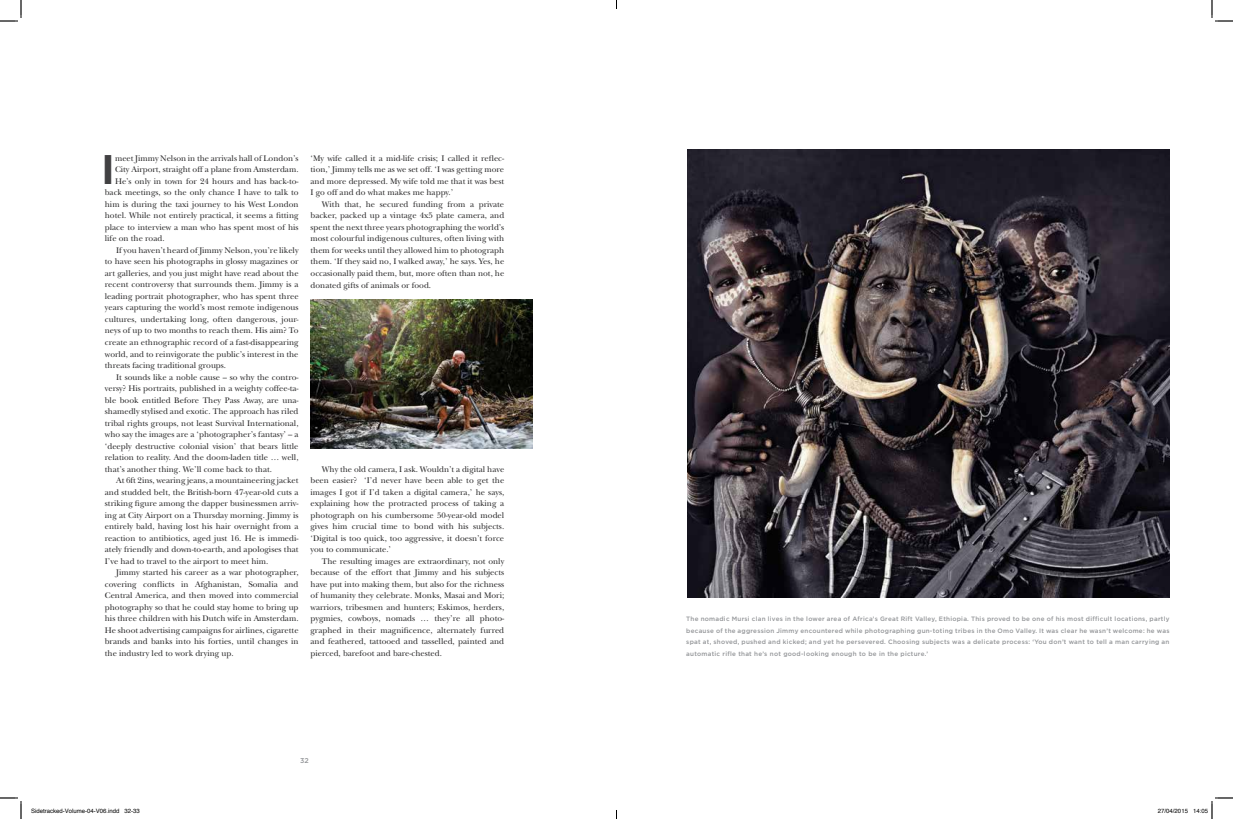
<style>
.page{position:relative;width:1233px;height:819px;background:#fff}
.page>*{position:absolute;margin:0;border:0;box-sizing:border-box;transform-origin:0 0}
.t1{font:700 41.4px "Gotham";color:#414042}
.t2{font:8.5px/11.5px "New Baskerville";color:#292829;text-align:justify}
.t3{font:500 7px "Gotham";color:#939598}
.t4{font:500 6.3px/11.5px "Gotham";letter-spacing:.04em;color:#939598;text-align:justify}
.t5{font:6px "Helvetica";color:#000}
</style>
<div class="page">
<img style="left:687px;top:149px;width:482px;height:448px">
<img style="left:310px;top:299px;width:222px;height:149px">
<svg style="left:0;top:0;width:22px;height:22px"></svg>
<svg style="left:0;top:797px;width:22px;height:22px"></svg>
<svg style="left:1211px;top:0;width:22px;height:22px"></svg>
<svg style="left:1211px;top:797px;width:22px;height:22px"></svg>
<h1 class="t1" style="left:101px;top:145px;width:15px">I</h1>
<p class="t2" style="left:115px;top:152px;width:185px">meet Jimmy Nelson in the arrivals hall of London’s</p>
<p class="t2" style="left:115px;top:164px;width:185px">City Airport, straight off a plane from Amsterdam.</p>
<p class="t2" style="left:115px;top:175px;width:185px">He’s only in town for 24 hours and has back-to-</p>
<p class="t2" style="left:105px;top:187px;width:195px">back meetings, so the only chance I have to talk to</p>
<p class="t2" style="left:105px;top:198px;width:195px">him is during the taxi journey to his West London</p>
<p class="t2" style="left:105px;top:210px;width:195px">hotel. While not entirely practical, it seems a fitting</p>
<p class="t2" style="left:105px;top:221px;width:195px">place to interview a man who has spent most of his</p>
<p class="t2" style="left:105px;top:233px;width:61px">life on the road.</p>
<p class="t2" style="left:116px;top:244px;width:184px">If you haven’t heard of Jimmy Nelson, you’re likely</p>
<p class="t2" style="left:105px;top:256px;width:195px">to have seen his photographs in glossy magazines or</p>
<p class="t2" style="left:105px;top:267px;width:195px">art galleries, and you just might have read about the</p>
<p class="t2" style="left:105px;top:279px;width:195px">recent controversy that surrounds them. Jimmy is a</p>
<p class="t2" style="left:105px;top:290px;width:195px">leading portrait photographer, who has spent three</p>
<p class="t2" style="left:105px;top:302px;width:195px">years capturing the world’s most remote indigenous</p>
<p class="t2" style="left:105px;top:313px;width:195px">cultures, undertaking long, often dangerous, jour-</p>
<p class="t2" style="left:105px;top:325px;width:195px">neys of up to two months to reach them. His aim? To</p>
<p class="t2" style="left:105px;top:336px;width:195px">create an ethnographic record of a fast-disappearing</p>
<p class="t2" style="left:105px;top:348px;width:195px">world, and to reinvigorate the public’s interest in the</p>
<p class="t2" style="left:105px;top:359px;width:123px">threats facing traditional groups.</p>
<p class="t2" style="left:116px;top:371px;width:184px">It sounds like a noble cause – so why the contro-</p>
<p class="t2" style="left:105px;top:382px;width:195px">versy? His portraits, published in a weighty coffee-ta-</p>
<p class="t2" style="left:105px;top:394px;width:195px">ble book entitled Before They Pass Away, are una-</p>
<p class="t2" style="left:105px;top:405px;width:195px">shamedly stylised and exotic. The approach has riled</p>
<p class="t2" style="left:105px;top:417px;width:195px">tribal rights groups, not least Survival International,</p>
<p class="t2" style="left:105px;top:428px;width:195px">who say the images are a ‘photographer’s fantasy’ – a</p>
<p class="t2" style="left:105px;top:440px;width:195px">‘deeply destructive colonial vision’ that bears little</p>
<p class="t2" style="left:105px;top:451px;width:195px">relation to reality. And the doom-laden title … well,</p>
<p class="t2" style="left:105px;top:463px;width:169px">that’s another thing. We’ll come back to that.</p>
<p class="t2" style="left:116px;top:474px;width:184px">At 6ft 2ins, wearing jeans, a mountaineering jacket</p>
<p class="t2" style="left:105px;top:486px;width:195px">and studded belt, the British-born 47-year-old cuts a</p>
<p class="t2" style="left:105px;top:497px;width:195px">striking figure among the dapper businessmen arriv-</p>
<p class="t2" style="left:105px;top:509px;width:195px">ing at City Airport on a Thursday morning. Jimmy is</p>
<p class="t2" style="left:105px;top:520px;width:195px">entirely bald, having lost his hair overnight from a</p>
<p class="t2" style="left:105px;top:532px;width:195px">reaction to antibiotics, aged just 16. He is immedi-</p>
<p class="t2" style="left:105px;top:543px;width:195px">ately friendly and down-to-earth, and apologises that</p>
<p class="t2" style="left:105px;top:555px;width:165px">I’ve had to travel to the airport to meet him.</p>
<p class="t2" style="left:116px;top:566px;width:184px">Jimmy started his career as a war photographer,</p>
<p class="t2" style="left:105px;top:578px;width:195px">covering conflicts in Afghanistan, Somalia and</p>
<p class="t2" style="left:105px;top:589px;width:195px">Central America, and then moved into commercial</p>
<p class="t2" style="left:105px;top:601px;width:195px">photography so that he could stay home to bring up</p>
<p class="t2" style="left:105px;top:612px;width:195px">his three children with his Dutch wife in Amsterdam.</p>
<p class="t2" style="left:105px;top:624px;width:195px">He shoot advertising campaigns for airlines, cigarette</p>
<p class="t2" style="left:105px;top:635px;width:195px">brands and banks into his forties, until changes in</p>
<p class="t2" style="left:105px;top:647px;width:130px">the industry led to work drying up.</p>
<p class="t2" style="left:310px;top:152px;width:195px">‘My wife called it a mid-life crisis; I called it reflec&shy;tion,’ Jimmy tells me as we set off. ‘I was getting more and more depressed. My wife told me that it was best I go off and do what makes me happy.’</p>
<p class="t2" style="left:310px;top:198px;width:195px;text-indent:11px">With that, he secured funding from a private backer, packed up a vintage 4x5 plate camera, and spent the next three years photographing the world’s most colourful indigenous cultures, often living with them for weeks until they allowed him to photograph them. ‘If they said no, I walked away,’ he says. Yes, he occasionally paid them, but, more often than not, he donated gifts of animals or food.</p>
<p class="t2" style="left:310px;top:463px;width:195px;text-indent:11px">Why the old camera, I ask. Wouldn’t a digital have been easier? ‘I’d never have been able to get the images I got if I’d taken a digital camera,’ he says, explaining how the protracted process of taking a photograph on his cumbersome 50-year-old model gives him crucial time to bond with his subjects. ‘Digital is too quick, too aggressive, it doesn’t force you to communicate.’</p>
<p class="t2" style="left:310px;top:555px;width:195px;text-indent:11px">The resulting images are extraordinary, not only because of the effort that Jimmy and his subjects have put into making them, but also for the richness of humanity they celebrate. Monks, Masai and Mori; warriors, tribesmen and hunters; Eskimos, herders, pygmies, cowboys, nomads … they’re all photo&shy;graphed in their magnificence, alternately furred and feathered, tattooed and tasselled, painted and pierced, barefoot and bare-chested.</p>
<p class="t3" style="left:300px;top:757px;width:10px">32</p>
<p class="t4" style="left:686px;top:613px;width:485px">The nomadic Mursi clan lives in the lower area of Africa’s Great Rift Valley, Ethiopia. This proved to be one of his most difficult locations, partly because of the aggression Jimmy encountered while photographing gun-toting tribes in the Omo Valley. It was clear he wasn’t welcome: he was spat at, shoved, pushed and kicked; and yet he persevered. Choosing subjects was a delicate process: ‘You don’t want to tell a man carrying an automatic rifle that he’s not good-looking enough to be in the picture.’</p>
<p class="t5" style="left:31px;top:806px;width:110px">Sidetracked-Volume-04-V06.indd 32-33</p>
<p class="t5" style="left:1158px;top:806px;width:52px">27/04/2015 14:05</p>
</div>
